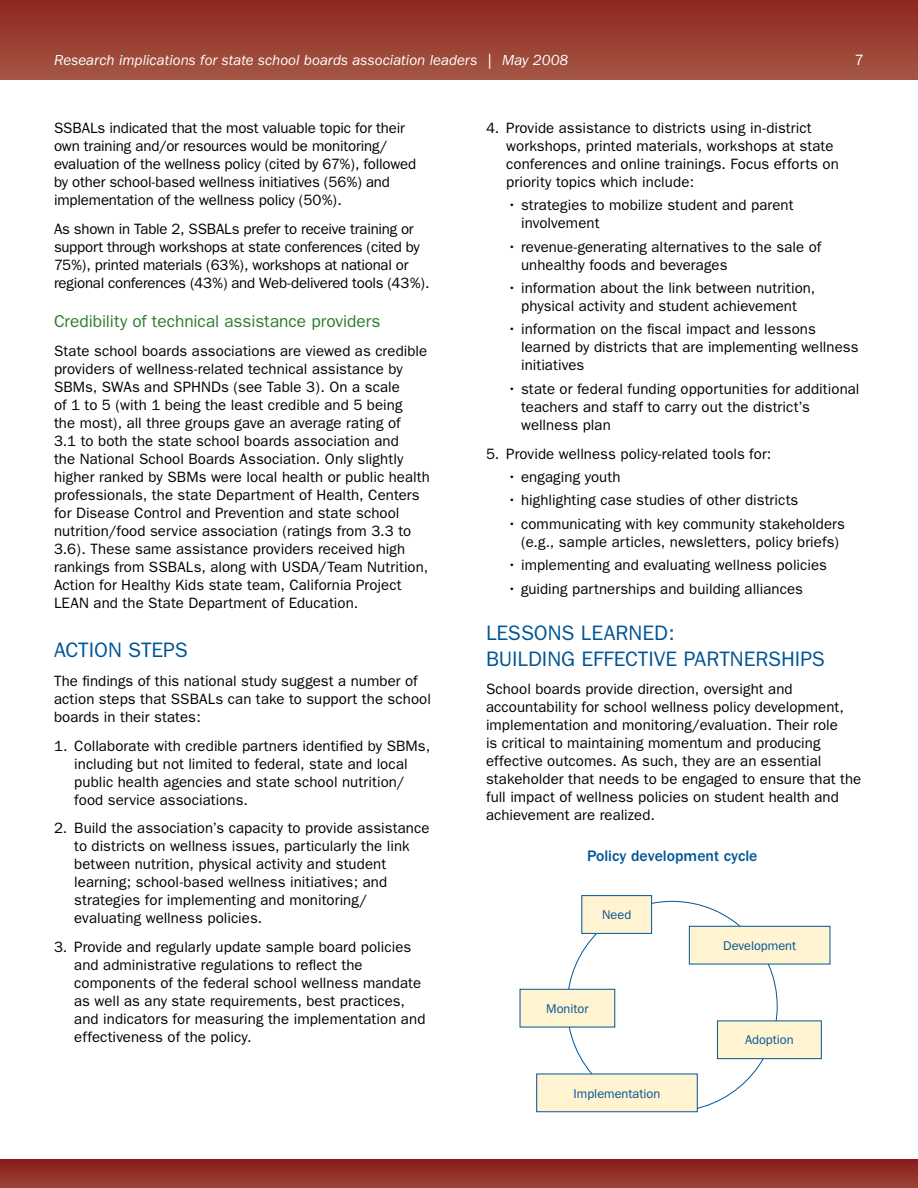
<style>
.page{position:relative;width:918px;height:1188px;background:#fff}
.page>*{position:absolute;margin:0;border:0;box-sizing:border-box;transform-origin:0 0}
.t1{font:21px/25.2px "Franklin Gothic";color:#005596}
.t2{font:17.25px "Franklin Gothic";color:#2d7c2e}
.t3{font:500 15.75px "Franklin Gothic";color:#005596}
.t4{font:15px/18px "Franklin Gothic";letter-spacing:.005em;color:#000}
.t5{font:15px/18px "Franklin Gothic";letter-spacing:-.015em;color:#000}
.t6{font:italic 15px "Franklin Gothic";color:#fff}
.t7{font:12.75px "Franklin Gothic";color:#005596}
</style>
<div class="page">
<svg style="left:0;top:1159px;width:918px;height:29px;background:#922f26"></svg>
<div style="left:0;top:0;width:918px;height:80px;background:linear-gradient(to bottom,#8d251f,#a45743)"></div>
<div style="left:537px;top:1074px;width:160px;height:38px;background:#fff3d1"></div>
<div style="left:520px;top:989px;width:95px;height:38px;background:#fff3d1"></div>
<div style="left:520px;top:989px;width:95px;height:38px;border:1px solid #005596"></div>
<div style="left:717px;top:1021px;width:104px;height:38px;background:#fff3d1"></div>
<div style="left:717px;top:1021px;width:105px;height:38px;border:1px solid #005596"></div>
<div style="left:689px;top:926px;width:141px;height:38px;background:#fff3d1"></div>
<div style="left:689px;top:926px;width:141px;height:38px;border:1px solid #005596"></div>
<div style="left:582px;top:896px;width:70px;height:37px;background:#fff3d1"></div>
<div style="left:581px;top:895px;width:71px;height:39px;border:1px solid #005596"></div>
<p class="t6" style="left:54px;top:52px;width:516px">Research implications for state school boards association leaders | May 2008</p>
<p class="t4" style="left:54px;top:119px;width:364px">SSBALs indicated that the most valuable topic for their own training and/or resources would be monitoring/ evaluation of the wellness policy (cited by 67%), followed by other school-based wellness initiatives (56%) and implementation of the wellness policy (50%).</p>
<p class="t5" style="left:54px;top:220px;width:377px">As shown in Table 2, SSBALs prefer to receive training or support through workshops at state conferences (cited by 75%), printed materials (63%), workshops at national or regional conferences (43%) and Web-delivered tools (43%).</p>
<p class="t2" style="left:54px;top:311px;width:328px">Credibility of technical assistance providers</p>
<p class="t4" style="left:54px;top:342px;width:377px">State school boards associations are viewed as credible providers of wellness-related technical assistance by SBMs, SWAs and SPHNDs (see Table 3). On a scale<br>of 1 to 5 (with 1 being the least credible and 5 being<br>the most), all three groups gave an average rating of<br>3.1 to both the state school boards association and<br>the National School Boards Association. Only slightly higher ranked by SBMs were local health or public health professionals, the state Department of Health, Centers for Disease Control and Prevention and state school nutrition/food service association (ratings from 3.3 to 3.6). These same assistance providers received high rankings from SSBALs, along with USDA/Team Nutrition, Action for Healthy Kids state team, California Project LEAN and the State Department of Education.</p>
<h1 class="t1" style="left:54px;top:637px;width:135px">ACTION STEPS</h1>
<p class="t4" style="left:54px;top:672px;width:379px">The findings of this national study suggest a number of action steps that SSBALs can take to support the school boards in their states:</p>
<p class="t4" style="left:74px;top:737px;width:357px;text-indent:-20px">1. Collaborate with credible partners identified by SBMs, including but not limited to federal, state and local public health agencies and state school nutrition/ food service associations.</p>
<p class="t4" style="left:74px;top:819px;width:357px;text-indent:-20px">2. Build the association’s capacity to provide assistance to districts on wellness issues, particularly the link between nutrition, physical activity and student learning; school-based wellness initiatives; and strategies for implementing and monitoring/ evaluating wellness policies.</p>
<p class="t4" style="left:74px;top:938px;width:353px;text-indent:-20px">3. Provide and regularly update sample board policies and administrative regulations to reflect the components of the federal school wellness mandate as well as any state requirements, best practices, and indicators for measuring the implementation and effectiveness of the policy.</p>
<p class="t4" style="left:506px;top:119px;width:334px;text-indent:-20px">4. Provide assistance to districts using in-district workshops, printed materials, workshops at state conferences and online trainings. Focus efforts on priority topics which include:</p>
<p class="t4" style="left:521px;top:196px;width:274px;text-indent:-14px">• strategies to mobilize student and parent involvement</p>
<p class="t4" style="left:521px;top:238px;width:302px;text-indent:-14px">• revenue-generating alternatives to the sale of unhealthy foods and beverages</p>
<p class="t4" style="left:508px;top:279px;width:309px;text-align:center">• information about the link between nutrition, physical activity and student achievement</p>
<p class="t4" style="left:521px;top:320px;width:339px;text-indent:-14px">• information on the fiscal impact and lessons learned by districts that are implementing wellness initiatives</p>
<p class="t4" style="left:521px;top:380px;width:340px;text-indent:-14px">• state or federal funding opportunities for additional teachers and staff to carry out the district’s wellness plan</p>
<p class="t4" style="left:486px;top:445px;width:287px">5. Provide wellness policy-related tools for:</p>
<p class="t4" style="left:508px;top:468px;width:114px">• engaging youth</p>
<p class="t4" style="left:508px;top:491px;width:292px">• highlighting case studies of other districts</p>
<p class="t4" style="left:508px;top:515px;width:339px;text-align:center">• communicating with key community stakeholders (e.g., sample articles, newsletters, policy briefs)</p>
<p class="t4" style="left:508px;top:556px;width:321px">• implementing and evaluating wellness policies</p>
<p class="t4" style="left:508px;top:580px;width:297px">• guiding partnerships and building alliances</p>
<h1 class="t1" style="left:486px;top:621px;width:340px">LESSONS LEARNED:<br>BUILDING EFFECTIVE PARTNERSHIPS</h1>
<p class="t4" style="left:486px;top:680px;width:377px">School boards provide direction, oversight and accountability for school wellness policy development, implementation and monitoring/evaluation. Their role<br>is critical to maintaining momentum and producing effective outcomes. As such, they are an essential stakeholder that needs to be engaged to ensure that the full impact of wellness policies on student health and achievement are realized.</p>
<p class="t3" style="left:587px;top:847px;width:172px">Policy development cycle</p>
<p class="t7" style="left:602px;top:908px;width:31px">Need</p>
<p class="t7" style="left:546px;top:1001px;width:44px">Monitor</p>
<p class="t7" style="left:574px;top:1086px;width:88px">Implementation</p>
<p class="t7" style="left:723px;top:938px;width:74px">Development</p>
<p class="t7" style="left:745px;top:1033px;width:50px">Adoption</p>
</div>
